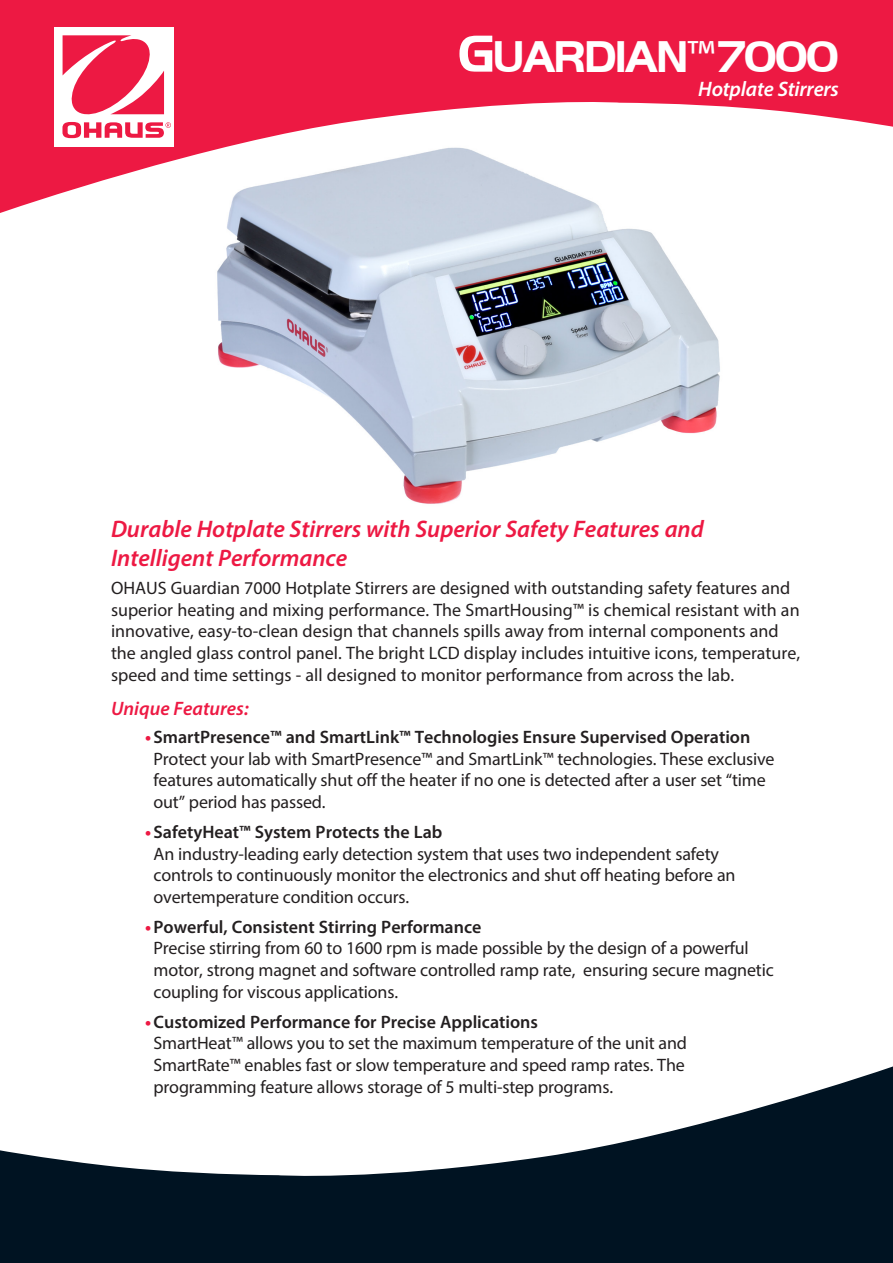
<style>
.page{position:relative;width:893px;height:1263px;background:#fff}
.page>*{position:absolute;margin:0;border:0;box-sizing:border-box;transform-origin:0 0}
.Cover_Product_Name{font:700 45.9px "Handel Got D";letter-spacing:-.05em;color:#fff}
.Cover_Headline_Text{font:italic 600 24px/28.8px "Myriad Pro";color:#ed1943}
.Cover_Product_Sub_Title{font:italic 600 21px "Myriad Pro";letter-spacing:-.01em;color:#fff}
.Cover_Standard_Features_Include{font:italic 600 19.5px "Myriad Pro";color:#ed1943}
.Cover_Copy_Text{font:18px/21.6px "Myriad Pro";letter-spacing:-.01em;color:#231f20}
.s1{font-size:54px}
.s2{font-family:"Myriad Pro";font-weight:400}
.s3{font-weight:700;color:#ed1943}
.s4{font-weight:600}
</style>
<div class="page">
<img style="left:217px;top:220px;width:503px;height:284px">
<svg style="left:0;top:0;width:893px;height:220px;fill:#ed1943"></svg>
<div style="left:54px;top:27px;width:120px;height:119px;background:#fff"></div>
<svg style="left:62px;top:35px;width:109px;height:103px"></svg>
<svg style="left:0;top:1066px;width:893px;height:197px;fill:#001322"></svg>
<p class="Cover_Product_Name" style="left:458px;top:30px;width:383px"><span class="s1">G</span>UARDIAN<span class="s2">™</span>7000</p>
<p class="Cover_Product_Sub_Title" style="left:698px;top:75px;width:142px">Hotplate Stirrers</p>
<p class="Cover_Headline_Text" style="left:111px;top:514px;width:594px">Durable Hotplate Stirrers with Superior Safety Features and<br>Intelligent Performance</p>
<p class="Cover_Copy_Text" style="left:111px;top:577px;width:691px">OHAUS Guardian 7000 Hotplate Stirrers are designed with outstanding safety features and superior heating and mixing performance. The SmartHousing™ is chemical resistant with an innovative, easy-to-clean design that channels spills away from internal components and the angled glass control panel. The bright LCD display includes intuitive icons, temperature, speed and time settings - all designed to monitor performance from across the lab.</p>
<p class="Cover_Standard_Features_Include" style="left:111px;top:696px;width:139px">Unique Features:</p>
<p class="Cover_Copy_Text" style="left:154px;top:726px;width:623px;text-indent:-9px"><span class="s3">•</span> <span class="s4">SmartPresence™ and SmartLink™ Technologies Ensure Supervised Operation </span>Protect your lab with SmartPresence™ and SmartLink™ technologies. These exclusive features automatically shut off the heater if no one is detected after a user set “time out” period has passed.</p>
<p class="Cover_Copy_Text" style="left:154px;top:821px;width:583px;text-indent:-9px"><span class="s3">•</span> <span class="s4">SafetyHeat™ System Protects the Lab<br></span>An industry-leading early detection system that uses two independent safety controls to continuously monitor the electronics and shut off heating before an overtemperature condition occurs.</p>
<p class="Cover_Copy_Text" style="left:154px;top:916px;width:622px;text-indent:-9px"><span class="s3">•</span><span class="s4">Powerful, Consistent Stirring Performance<br></span>Precise stirring from 60 to 1600 rpm is made possible by the design of a powerful motor, strong magnet and software controlled ramp rate, ensuring secure magnetic coupling for viscous applications.</p>
<p class="Cover_Copy_Text" style="left:154px;top:1011px;width:535px;text-indent:-9px"><span class="s3">•</span><span class="s4">Customized Performance for Precise Applications<br></span>SmartHeat™ allows you to set the maximum temperature of the unit and SmartRate™ enables fast or slow temperature and speed ramp rates. The programming feature allows storage of 5 multi-step programs.</p>
</div>
